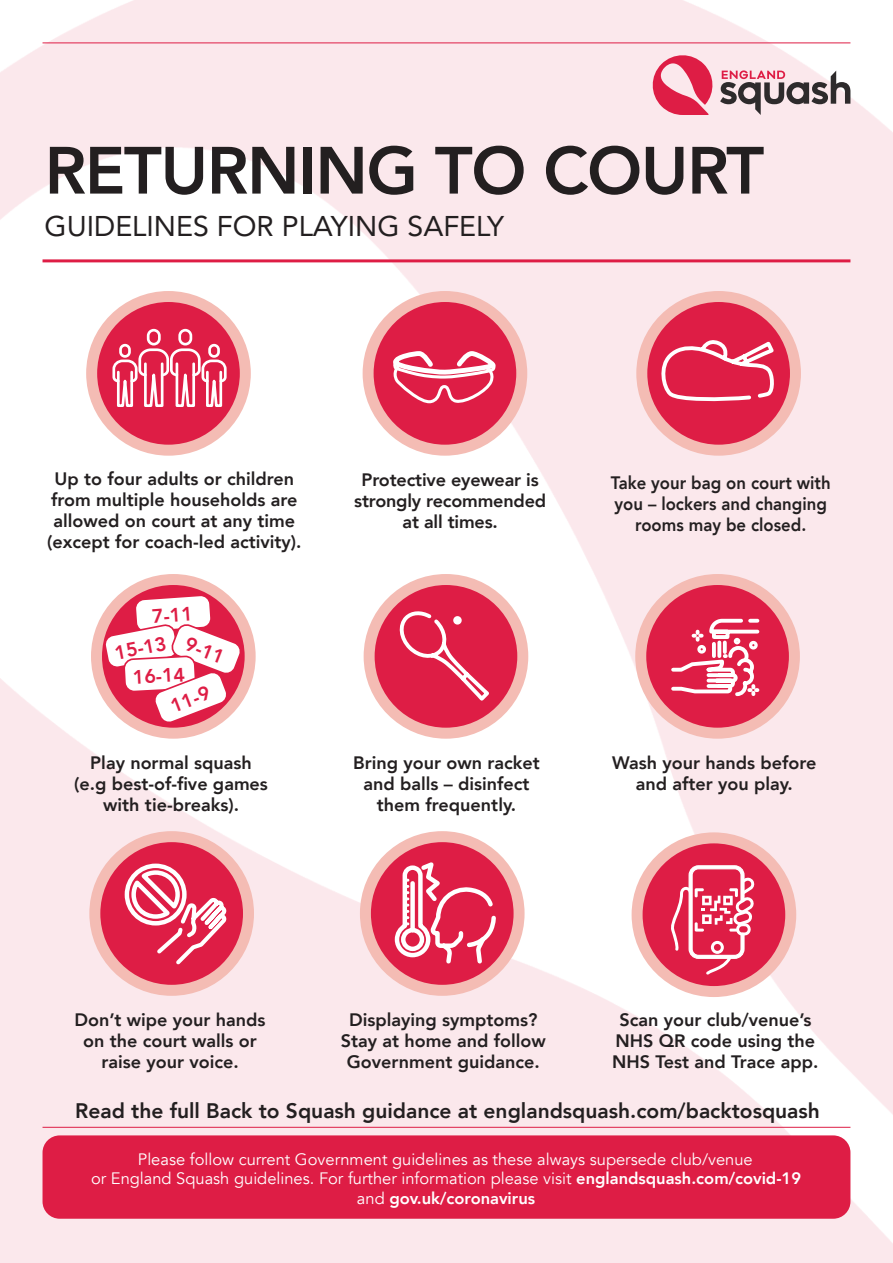
<style>
.page{position:relative;width:893px;height:1263px;background:#fff}
.page>*{position:absolute;margin:0;border:0;box-sizing:border-box;transform-origin:0 0}
.t1{font:800 66px "Avenir";letter-spacing:-.02em;color:#231f20}
.t2{font:28.5px "Avenir";color:#231f20}
.t3{font:800 21px "Avenir";color:#231f20}
.t4{font:800 19.5px "Avenir";color:#de1d45}
.t5{font:800 18px/21px "Avenir";color:#231f20;text-align:center}
.t6{font:800 18px/21px "Avenir";color:#231f20;text-align:center;scale:.93 1}
.t7{font:16.5px/19.5px "Avenir";color:#fff;text-align:center}
.s1{font-weight:800}
</style>
<div class="page">
<img style="left:0;top:0;width:893px;height:1263px">
<svg style="left:653px;top:55px;width:197px;height:60px;background:#d7a5b0"></svg>
<hr style="left:43px;top:43px;width:807px;height:1px;background:#de1d45">
<div style="left:43px;top:1135px;width:807px;height:84px;background:#de1d45;border-radius:17px"></div>
<hr style="left:43px;top:1127px;width:807px;height:1px;background:#de1d45">
<hr style="left:43px;top:259px;width:807px;height:3px;background:#de1d45">
<div style="left:89px;top:831px;width:165px;height:165px;background:#f4bcb4;border-radius:50%"></div>
<div style="left:100px;top:842px;width:143px;height:143px;background:#de1d45;border-radius:50%"></div>
<svg style="left:122px;top:861px;width:108px;height:107px"></svg>
<svg style="left:105px;top:854px;width:2px;height:119px"></svg>
<div style="left:360px;top:831px;width:165px;height:165px;background:#f4bcb4;border-radius:50%"></div>
<div style="left:371px;top:842px;width:143px;height:143px;background:#de1d45;border-radius:50%"></div>
<svg style="left:393px;top:862px;width:105px;height:104px"></svg>
<div style="left:86px;top:291px;width:165px;height:165px;background:#f4bcb4;border-radius:50%"></div>
<div style="left:97px;top:302px;width:143px;height:143px;background:#de1d45;border-radius:50%"></div>
<div style="left:147px;top:329px;width:14px;height:16px;border:3px solid #fff;border-radius:6px"></div>
<div style="left:119px;top:344px;width:12px;height:14px;border:3px solid #fff;border-radius:4px"></div>
<div style="left:178px;top:329px;width:14px;height:16px;border:3px solid #fff;border-radius:6px"></div>
<div style="left:208px;top:344px;width:12px;height:14px;border:3px solid #fff;border-radius:4px"></div>
<svg style="left:112px;top:345px;width:115px;height:62px"></svg>
<div style="left:632px;top:832px;width:164px;height:165px;background:#f4bcb4;border-radius:50%"></div>
<div style="left:643px;top:843px;width:142px;height:143px;background:#de1d45;border-radius:50%"></div>
<svg style="left:670px;top:865px;width:85px;height:110px"></svg>
<div style="left:363px;top:291px;width:164px;height:165px;background:#f4bcb4;border-radius:50%"></div>
<div style="left:374px;top:302px;width:142px;height:143px;background:#de1d45;border-radius:50%"></div>
<svg style="left:393px;top:351px;width:103px;height:53px"></svg>
<div style="left:636px;top:291px;width:165px;height:165px;background:#f4bcb4;border-radius:50%"></div>
<div style="left:647px;top:302px;width:143px;height:143px;background:#de1d45;border-radius:50%"></div>
<svg style="left:661px;top:340px;width:113px;height:62px"></svg>
<div style="left:635px;top:574px;width:165px;height:165px;background:#f4bcb4;border-radius:50%"></div>
<div style="left:646px;top:585px;width:143px;height:143px;background:#de1d45;border-radius:50%"></div>
<div style="left:364px;top:574px;width:164px;height:165px;background:#f4bcb4;border-radius:50%"></div>
<div style="left:375px;top:585px;width:142px;height:143px;background:#de1d45;border-radius:50%"></div>
<div style="left:91px;top:574px;width:165px;height:165px;background:#f4bcb4;border-radius:50%"></div>
<div style="left:102px;top:585px;width:143px;height:143px;background:#de1d45;border-radius:50%"></div>
<svg style="left:104px;top:595px;width:140px;height:129px"></svg>
<svg style="left:399px;top:611px;width:90px;height:90px"></svg>
<div style="left:439px;top:608px;width:9px;height:9px;border:3px solid #fff;border-radius:50%"></div>
<svg style="left:666px;top:606px;width:94px;height:91px"></svg>
<h1 class="t1" style="left:45px;top:119px;width:721px">RETURNING TO COURT</h1>
<h2 class="t2" style="left:45px;top:203px;width:461px">GUIDELINES FOR PLAYING SAFELY</h2>
<p class="t5" style="left:47px;top:469px;width:256px">Up to four adults or children from multiple households are allowed on court at any time (except for coach-led activity).</p>
<p class="t5" style="left:354px;top:470px;width:193px">Protective eyewear is strongly recommended at all times.</p>
<p class="t6" style="left:611px;top:473px;width:238px">Take your bag on court with you – lockers and changing rooms may be closed.</p>
<p class="t4" style="left:151px;top:601px;width:42px;rotate:-4deg">7-11</p>
<p class="t4" style="left:112px;top:638px;width:54px;rotate:-11deg">15-13</p>
<p class="t4" style="left:191px;top:629px;width:42px;rotate:21deg">9-11</p>
<p class="t4" style="left:132px;top:662px;width:54px;rotate:-3deg">16-14</p>
<p class="t4" style="left:166px;top:692px;width:42px;rotate:-21deg">11-9</p>
<p class="t5" style="left:74px;top:752px;width:195px">Play normal squash (e.g best-of-five games with tie-breaks).</p>
<p class="t5" style="left:353px;top:752px;width:188px">Bring your own racket and balls – disinfect them frequently.</p>
<p class="t5" style="left:612px;top:752px;width:206px">Wash your hands before and after you play.</p>
<p class="t5" style="left:75px;top:1009px;width:192px">Don’t wipe your hands on the court walls or raise your voice.</p>
<p class="t5" style="left:341px;top:1009px;width:206px">Displaying symptoms?<br>Stay at home and follow<br>Government guidance.</p>
<p class="t5" style="left:612px;top:1009px;width:208px">Scan your club/venue’s<br>NHS QR code using the<br>NHS Test and Trace app.</p>
<p class="t3" style="left:75px;top:1094px;width:746px">Read the full Back to Squash guidance at englandsquash.com/backtosquash</p>
<p class="t7" style="left:91px;top:1149px;width:712px">Please follow current Government guidelines as these always supersede club/venue<br>or England Squash guidelines. For further information please visit <span class="s1">englandsquash.com/covid-19 </span>and <span class="s1">gov.uk/coronavirus</span></p>
</div>
